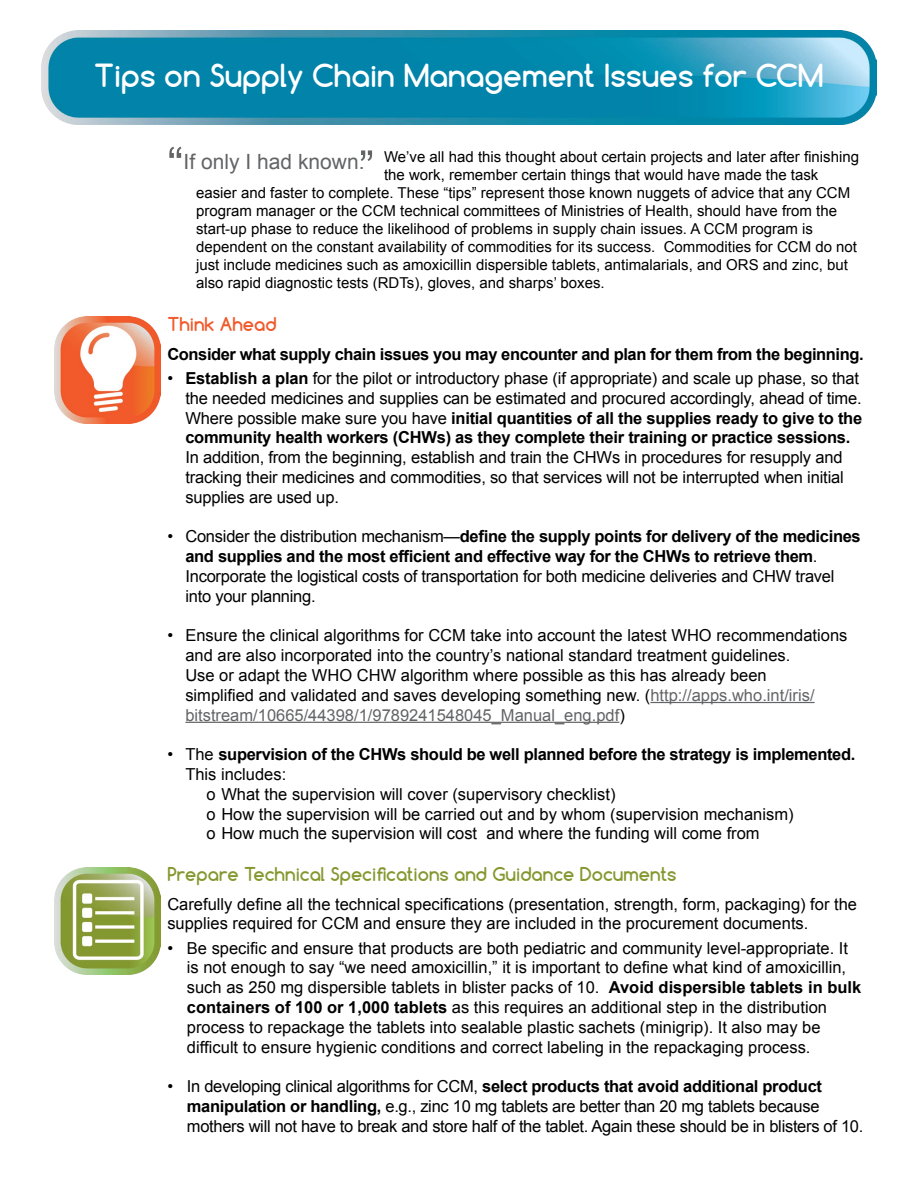
<style>
.page{position:relative;width:918px;height:1188px;background:#fff}
.page>*{position:absolute;margin:0;border:0;box-sizing:border-box;transform-origin:0 0}
.t1{font:700 30px "Comfortaa";color:#fff}
.t2{font:21px "Arial";color:#636466}
.t3{font:700 18px "Comfortaa";color:#859830}
.t4{font:700 18px "Comfortaa";color:#f1592a}
.t5{font:16.5px/19.8px "Arial";color:#000}
.t6{font:16.5px/19.8px "Arial";letter-spacing:-.02em;color:#000}
.t7{font:700 16.5px "Arial";letter-spacing:-.025em;color:#000}
.t8{font:15px "Arial";color:#000}
.s1{font-weight:700}
.s2{color:#636466}
.s3{font-weight:400}
</style>
<div class="page">
<img style="left:42px;top:30px;width:834px;height:95px">
<hr style="left:650px;top:702px;width:165px;height:1px;background:#636466">
<hr style="left:185px;top:722px;width:434px;height:1px;background:#636466">
<svg style="left:169px;top:147px;width:13px;height:11px"></svg>
<svg style="left:361px;top:150px;width:11px;height:11px"></svg>
<img style="left:54px;top:317px;width:107px;height:106px">
<img style="left:54px;top:868px;width:107px;height:106px">
<h1 class="t1" style="left:94px;top:56px;width:731px">Tips on Supply Chain Management Issues for CCM</h1>
<p class="t8" style="left:384px;top:147px;width:476px">We’ve all had this thought about certain projects and later after finishing</p>
<p class="t8" style="left:384px;top:165px;width:436px">the work, remember certain things that would have made the task</p>
<p class="t8" style="left:196px;top:183px;width:656px">easier and faster to complete. These “tips” represent those known nuggets of advice that any CCM</p>
<p class="t8" style="left:196px;top:201px;width:643px">program manager or the CCM technical committees of Ministries of Health, should have from the</p>
<p class="t8" style="left:196px;top:219px;width:618px">start-up phase to reduce the likelihood of problems in supply chain issues. A CCM program is</p>
<p class="t8" style="left:196px;top:237px;width:663px">dependent on the constant availability of commodities for its success. Commodities for CCM do not</p>
<p class="t8" style="left:196px;top:255px;width:653px">just include medicines such as amoxicillin dispersible tablets, antimalarials, and ORS and zinc, but</p>
<p class="t8" style="left:196px;top:273px;width:410px">also rapid diagnostic tests (RDTs), gloves, and sharps’ boxes.</p>
<p class="t4" style="left:167px;top:313px;width:111px">Think Ahead</p>
<p class="t7" style="left:167px;top:343px;width:698px">Consider what supply chain issues you may encounter and plan for them from the beginning.</p>
<p class="t5" style="left:185px;top:368px;width:678px;text-indent:-18px">• <span class="s1">Establish a plan</span> for the pilot or introductory phase (if appropriate) and scale up phase, so that the needed medicines and supplies can be estimated and procured accordingly, ahead of time.<br>Where possible make sure you have <span class="s1">initial quantities of all the supplies ready to give to the community health workers (CHWs) as they complete their training or practice sessions.</span></p>
<p class="t5" style="left:185px;top:448px;width:660px;text-align:justify">In addition, from the beginning, establish and train the CHWs in procedures for resupply and tracking their medicines and commodities, so that services will not be interrupted when initial supplies are used up.</p>
<p class="t5" style="left:185px;top:527px;width:677px;text-indent:-18px">• Consider the distribution mechanism—<span class="s1">define the supply points for delivery of the medicines and supplies and the most efficient and effective way for the CHWs to retrieve them</span>.<br>Incorporate the logistical costs of transportation for both medicine deliveries and CHW travel into your planning.</p>
<p class="t5" style="left:185px;top:626px;width:664px;text-indent:-18px">• Ensure the clinical algorithms for CCM take into account the latest WHO recommendations and are also incorporated into the country’s national standard treatment guidelines.<br>Use or adapt the WHO CHW algorithm where possible as this has already been<br>simplified and validated and saves developing something new. (<span class="s2">http://apps.who.int/iris/ bitstream/10665/44398/1/9789241548045_Manual_eng.pdf</span>)</p>
<p class="t7" style="left:167px;top:743px;width:690px"><span class="s3">• The</span> supervision of the CHWs should be well planned before the strategy is implemented.</p>
<p class="t5" style="left:185px;top:764px;width:102px">This includes:</p>
<p class="t5" style="left:206px;top:784px;width:411px">o What the supervision will cover (supervisory checklist)</p>
<p class="t5" style="left:206px;top:804px;width:589px">o How the supervision will be carried out and by whom (supervision mechanism)</p>
<p class="t5" style="left:206px;top:824px;width:555px">o How much the supervision will cost and where the funding will come from</p>
<p class="t3" style="left:167px;top:862px;width:510px">Prepare Technical Specifications and Guidance Documents</p>
<p class="t5" style="left:167px;top:894px;width:691px">Carefully define all the technical specifications (presentation, strength, form, packaging) for the supplies required for CCM and ensure they are included in the procurement documents.</p>
<p class="t5" style="left:187px;top:938px;width:676px;text-indent:-20px">• Be specific and ensure that products are both pediatric and community level-appropriate. It is not enough to say “we need amoxicillin,” it is important to define what kind of amoxicillin, such as 250 mg dispersible tablets in blister packs of 10. <span class="s1">Avoid dispersible tablets in bulk containers of 100 or 1,000 tablets</span> as this requires an additional step in the distribution process to repackage the tablets into sealable plastic sachets (minigrip). It also may be difficult to ensure hygienic conditions and correct labeling in the repackaging process.</p>
<p class="t6" style="left:187px;top:1077px;width:678px;text-indent:-20px">• In developing clinical algorithms for CCM, <span class="s1">select products that avoid additional product manipulation or handling,</span> e.g., zinc 10 mg tablets are better than 20 mg tablets because mothers will not have to break and store half of the tablet. Again these should be in blisters of 10.</p>
<p class="t2" style="left:184px;top:148px;width:182px">If only I had known.</p>
</div>
